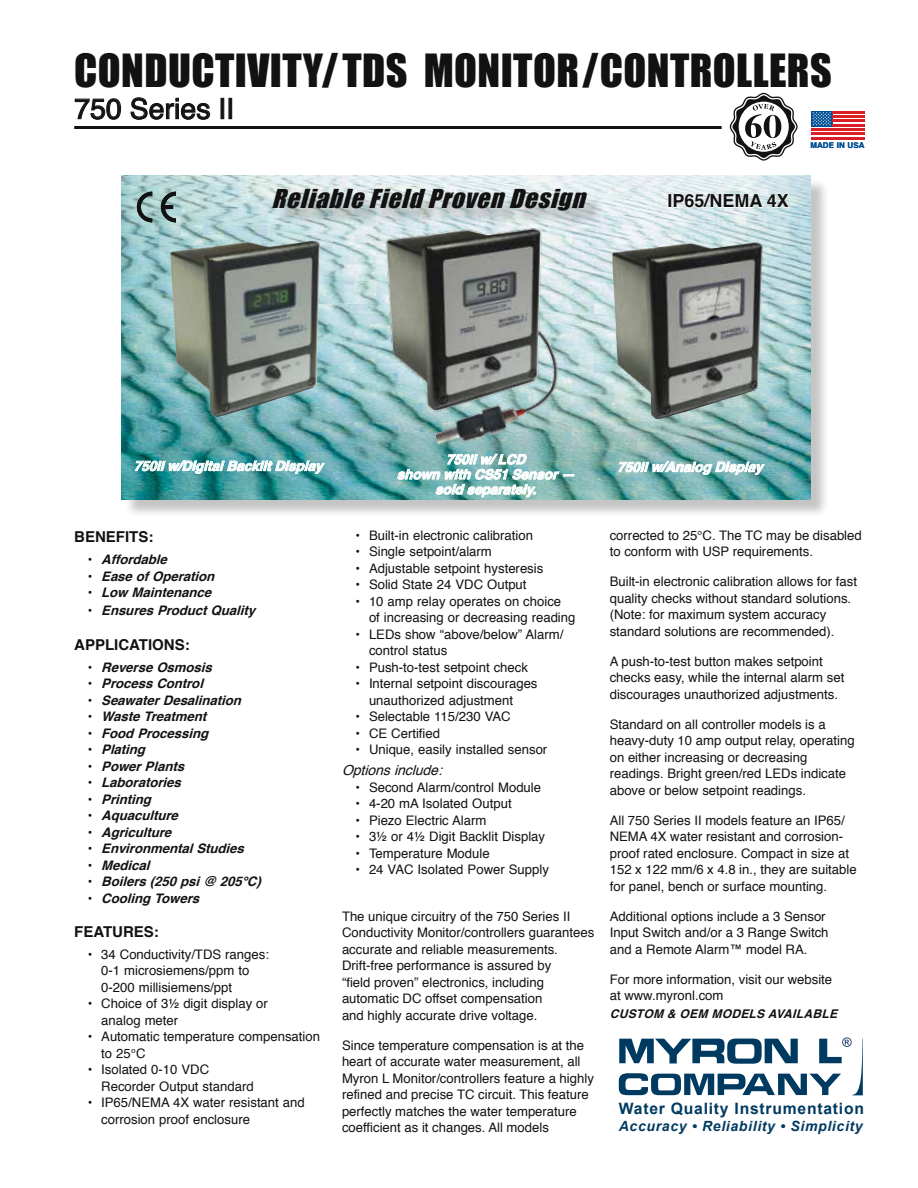
<style>
.page{position:relative;width:918px;height:1188px;background:#fff}
.page>*{position:absolute;margin:0;border:0;box-sizing:border-box;transform-origin:0 0}
.t1{font:42px "Impact";letter-spacing:.01em;color:#121212}
.t2{font:28.5px "Helvetica";color:#121212}
.t3{font:italic 24px "Impact";color:#121212;scale:1.05 1}
.t4{font:700 18px "Helvetica";color:#121212}
.t5{font:700 15.75px "Arial";letter-spacing:.05em;color:#003a61}
.t6{font:700 15px "Helvetica";color:#121212}
.t7{font:italic 700 14.1px "Arial";letter-spacing:.045em;color:#003a61}
.t8{font:italic 13.8px "Helvetica";color:#121212}
.t9{font:italic 700 13.5px/15px "Helvetica";color:#fff;text-align:center}
.t10{font:13.2px/16.5px "Helvetica";color:#121212}
.t11{font:italic 700 13.2px "Helvetica";color:#121212}
.t12{font:italic 700 12px "Helvetica";color:#121212}
.t13{font:700 7.95px "Helvetica";letter-spacing:.01em;color:#004f93}
.s1{font-family:"Arial"}
.s2{font-family:"Arial";font-size:13.2px}
.s3{font-style:normal}
</style>
<div class="page">
<div style="left:124px;top:178px;width:705px;height:340px;background:#121212;opacity:.25"></div>
<img style="left:122px;top:176px;width:688px;height:324px">
<svg style="left:75px;top:99px;width:46px;height:20px"></svg>
<svg style="left:131px;top:98px;width:79px;height:21px"></svg>
<div style="left:229px;top:98px;width:3px;height:21px;border:1px solid #121212"></div>
<svg style="left:137px;top:192px;width:15px;height:30px"></svg>
<svg style="left:161px;top:192px;width:15px;height:30px"></svg>
<img style="left:273px;top:240px;width:40px;height:6px">
<img style="left:369px;top:229px;width:193px;height:222px">
<svg style="left:135px;top:460px;width:189px;height:14px;background:#85bcbe"></svg>
<svg style="left:398px;top:454px;width:176px;height:43px;background:#8cbdba"></svg>
<svg style="left:619px;top:462px;width:146px;height:13px;background:#a6cbcb"></svg>
<svg style="left:669px;top:194px;width:120px;height:14px"></svg>
<hr style="left:74px;top:126px;width:648px;height:3px;background:#121212">
<svg style="left:811px;top:113px;width:54px;height:27px"></svg>
<svg style="left:811px;top:111px;width:21px;height:15px"></svg>
<hr style="left:832px;top:111px;width:33px;height:2px;background:#d81f27">
<hr style="left:832px;top:115px;width:33px;height:3px;background:#d81f27">
<hr style="left:832px;top:120px;width:33px;height:2px;background:#d81f27">
<hr style="left:832px;top:124px;width:33px;height:2px;background:#d81f27">
<hr style="left:811px;top:128px;width:54px;height:3px;background:#d81f27">
<hr style="left:811px;top:133px;width:54px;height:2px;background:#d81f27">
<hr style="left:811px;top:137px;width:54px;height:2px;background:#d81f27">
<svg style="left:813px;top:112px;width:18px;height:13px"></svg>
<img style="left:715px;top:242px;width:40px;height:6px">
<div style="left:275px;top:191px;width:330px;height:38px;background:#121212;opacity:.25"></div>
<svg style="left:729px;top:92px;width:69px;height:69px"></svg>
<svg style="left:619px;top:1037px;width:244px;height:58px"></svg>
<h1 class="t1" style="left:74px;top:38px;width:759px">CONDUCTIVITY/TDS MONITOR / CONTROLLERS</h1>
<h2 class="t2" style="left:74px;top:87px;width:162px">750 Series <span class="s1">II</span></h2>
<h3 class="t3" style="left:272px;top:180px;width:309px">ReliableFieldProvenDesign</h3>
<h3 class="t4" style="left:668px;top:186px;width:123px">IP65/NEMA 4X</h3>
<p class="t13" style="left:810px;top:140px;width:56px">MADE IN USA</p>
<p class="t9" style="left:134px;top:459px;width:196px">750<span class="s2">II</span> w/DigitalBacklitDisplay</p>
<p class="t9" style="left:397px;top:452px;width:185px">750<span class="s2">II</span> w/LCD shownwithCS51Sensor— soldseparately.</p>
<p class="t9" style="left:617px;top:460px;width:153px">750<span class="s2">II</span>w/AnalogDisplay</p>
<p class="t6" style="left:74px;top:525px;width:81px">BENEFITS:</p>
<p class="t11" style="left:88px;top:549px;width:86px"><span class="s3">•</span> Affordable</p>
<p class="t11" style="left:88px;top:565px;width:134px"><span class="s3">•</span> EaseofOperation</p>
<p class="t11" style="left:88px;top:582px;width:131px"><span class="s3">•</span> LowMaintenance</p>
<p class="t11" style="left:88px;top:600px;width:175px"><span class="s3">•</span> EnsuresProductQuality</p>
<p class="t6" style="left:74px;top:632px;width:117px">APPLICATIONS:</p>
<p class="t11" style="left:88px;top:656px;width:131px"><span class="s3">•</span> ReverseOsmosis</p>
<p class="t11" style="left:88px;top:673px;width:123px"><span class="s3">•</span> ProcessControl</p>
<p class="t11" style="left:88px;top:689px;width:160px"><span class="s3">•</span> SeawaterDesalination</p>
<p class="t11" style="left:88px;top:706px;width:126px"><span class="s3">•</span> WasteTreatment</p>
<p class="t11" style="left:88px;top:722px;width:128px"><span class="s3">•</span> FoodProcessing</p>
<p class="t11" style="left:88px;top:739px;width:65px"><span class="s3">•</span> Plating</p>
<p class="t11" style="left:88px;top:755px;width:104px"><span class="s3">•</span> PowerPlants</p>
<p class="t11" style="left:88px;top:772px;width:100px"><span class="s3">•</span> Laboratories</p>
<p class="t11" style="left:88px;top:788px;width:70px"><span class="s3">•</span> Printing</p>
<p class="t11" style="left:88px;top:805px;width:97px"><span class="s3">•</span> Aquaculture</p>
<p class="t11" style="left:88px;top:821px;width:91px"><span class="s3">•</span> Agriculture</p>
<p class="t11" style="left:88px;top:838px;width:163px"><span class="s3">•</span> EnvironmentalStudies</p>
<p class="t11" style="left:88px;top:854px;width:69px"><span class="s3">•</span> Medical</p>
<p class="t11" style="left:88px;top:871px;width:180px"><span class="s3">•</span> Boilers(250psi@ 205°C)</p>
<p class="t11" style="left:88px;top:887px;width:119px"><span class="s3">•</span> CoolingTowers</p>
<p class="t6" style="left:74px;top:920px;width:86px">FEATURES:</p>
<p class="t10" style="left:101px;top:946px;width:169px;text-indent:-14px">• 34 Conductivity/TDS ranges:<br>0-1 microsiemens/ppm to<br>0-200 millisiemens/ppt</p>
<p class="t10" style="left:101px;top:996px;width:168px;text-indent:-14px">• Choice of 3½ digit display or analog meter</p>
<p class="t10" style="left:101px;top:1029px;width:220px;text-indent:-14px">• Automatic temperature compensation to 25°C</p>
<p class="t10" style="left:101px;top:1062px;width:154px;text-indent:-14px">• Isolated 0-10 VDC<br>Recorder Output standard</p>
<p class="t10" style="left:101px;top:1095px;width:205px;text-indent:-14px">• IP65/NEMA 4X water resistant and corrosion proof enclosure</p>
<p class="t10" style="left:356px;top:527px;width:179px">• Built-in electronic calibration</p>
<p class="t10" style="left:356px;top:544px;width:138px">• Single setpoint/alarm</p>
<p class="t10" style="left:356px;top:560px;width:189px">• Adjustable setpoint hysteresis</p>
<p class="t10" style="left:356px;top:577px;width:173px">• Solid State 24 VDC Output</p>
<p class="t10" style="left:369px;top:593px;width:208px;text-indent:-14px">• 10 amp relay operates on choice of increasing or decreasing reading</p>
<p class="t10" style="left:369px;top:626px;width:196px;text-indent:-14px">• LEDs show “above/below” Alarm/ control status</p>
<p class="t10" style="left:356px;top:659px;width:174px">• Push-to-test setpoint check</p>
<p class="t10" style="left:369px;top:676px;width:170px;text-indent:-14px">• Internal setpoint discourages unauthorized adjustment</p>
<p class="t10" style="left:356px;top:709px;width:157px">• Selectable 115/230 VAC</p>
<p class="t10" style="left:356px;top:725px;width:86px">• CE Certified</p>
<p class="t10" style="left:356px;top:742px;width:193px">• Unique, easily installed sensor</p>
<p class="t8" style="left:342px;top:760px;width:107px">Optionsinclude:</p>
<p class="t10" style="left:356px;top:779px;width:187px">• Second Alarm/control Module</p>
<p class="t10" style="left:356px;top:796px;width:158px">• 4-20 mA Isolated Output</p>
<p class="t10" style="left:356px;top:812px;width:132px">• Piezo Electric Alarm</p>
<p class="t10" style="left:356px;top:829px;width:191px">• 3½ or 4½ Digit Backlit Display</p>
<p class="t10" style="left:356px;top:845px;width:136px">• Temperature Module</p>
<p class="t10" style="left:356px;top:862px;width:195px">• 24 VAC Isolated Power Supply</p>
<p class="t10" style="left:342px;top:908px;width:254px">The unique circuitry of the 750 Series <span class="s1">II </span>Conductivity Monitor/controllers guarantees accurate and reliable measurements.<br>Drift-free performance is assured by<br>“field proven” electronics, including automatic DC offset compensation<br>and highly accurate drive voltage.</p>
<p class="t10" style="left:342px;top:1037px;width:253px">Since temperature compensation is at the heart of accurate water measurement, all Myron L Monitor/controllers feature a highly refined and precise TC circuit. This feature perfectly matches the water temperature coefficient as it changes. All models</p>
<p class="t10" style="left:610px;top:527px;width:254px">corrected to 25°C. The TC may be disabled to conform with USP requirements.</p>
<p class="t10" style="left:610px;top:574px;width:249px">Built-in electronic calibration allows for fast quality checks without standard solutions. (Note: for maximum system accuracy standard solutions are recommended).</p>
<p class="t10" style="left:610px;top:653px;width:236px">A push-to-test button makes setpoint checks easy, while the internal alarm set discourages unauthorized adjustments.</p>
<p class="t10" style="left:610px;top:716px;width:246px">Standard on all controller models is a heavy-duty 10 amp output relay, operating on either increasing or decreasing readings. Bright green/red LEDs indicate above or below setpoint readings.</p>
<p class="t10" style="left:610px;top:812px;width:248px">All 750 Series <span class="s1">II</span> models feature an IP65/ NEMA 4X water resistant and corrosion&shy;proof rated enclosure. Compact in size at 152 x 122 mm/6 x 4.8 in., they are suitable for panel, bench or surface mounting.</p>
<p class="t10" style="left:610px;top:908px;width:220px">Additional options include a 3 Sensor<br>Input Switch and/or a 3 Range Switch and a Remote Alarm™ model RA.</p>
<p class="t10" style="left:610px;top:971px;width:224px">For more information, visit our website at www.myronl.com</p>
<p class="t12" style="left:610px;top:1004px;width:234px">CUSTOM &amp;OEM MODELSAVAILABLE</p>
<p class="t5" style="left:619px;top:1100px;width:247px">Water Quality Instrumentation</p>
<p class="t7" style="left:619px;top:1118px;width:245px">Accuracy • Reliability • Simplicity</p>
</div>
